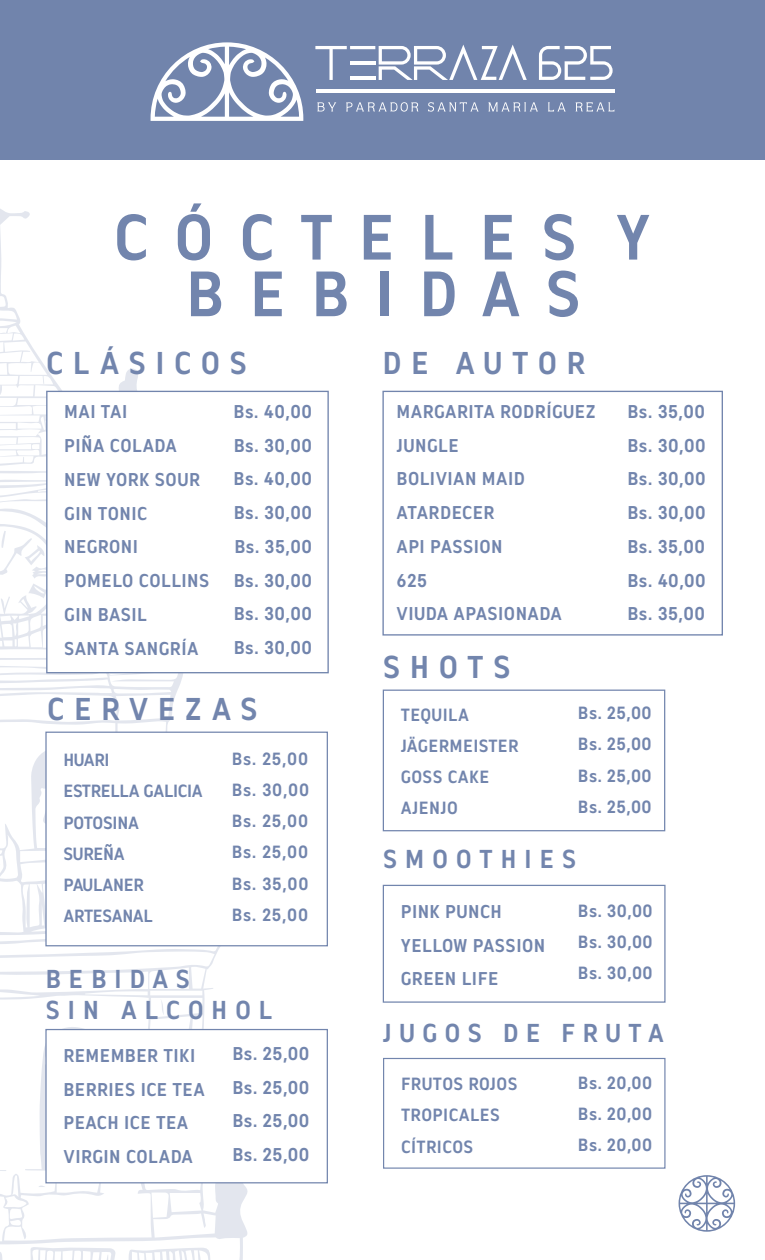
<style>
.page{position:relative;width:765px;height:1260px;background:#fff}
.page>*{position:absolute;margin:0;border:0;box-sizing:border-box;transform-origin:0 0}
.t1{font:700 63.88px/56.6px "Andante Display";letter-spacing:.44em;color:#7285ad;text-align:center}
.t2{font:700 31.5px "Andante Display";letter-spacing:.34em;color:#7285ad}
.t3{font:700 25.88px/31px "Andante Display";letter-spacing:.34em;color:#7285ad}
.t4{font:700 25.88px "Andante Display";letter-spacing:.32em;color:#7285ad}
.t5{font:700 18.5px/33.8px "Andante Display";letter-spacing:.06em;color:#7285ad}
.t6{font:700 17.62px/31.1px "Andante Display";letter-spacing:.06em;color:#7285ad;text-align:justify}
.t7{font:700 17.62px/31.1px "Andante Display";letter-spacing:.02em;color:#7285ad}
</style>
<div class="page">
<svg style="left:0;top:209px;width:252px;height:1051px"></svg>
<svg style="left:38px;top:1185px;width:7px;height:2px"></svg>
<svg style="left:0;top:531px;width:46px;height:68px"></svg>
<svg style="left:43px;top:788px;width:2px;height:38px"></svg>
<svg style="left:160px;top:999px;width:4px;height:16px"></svg>
<svg style="left:25px;top:1026px;width:92px;height:145px"></svg>
<div style="left:45px;top:732px;width:283px;height:214px;background:#fff;border:1px solid #7285ad"></div>
<div style="left:0;top:0;width:765px;height:160px;background:#7184ac"></div>
<svg style="left:317px;top:102px;width:19px;height:10px"></svg>
<svg style="left:346px;top:102px;width:73px;height:10px"></svg>
<svg style="left:428px;top:102px;width:51px;height:10px"></svg>
<svg style="left:488px;top:102px;width:50px;height:9px"></svg>
<svg style="left:548px;top:102px;width:18px;height:10px"></svg>
<svg style="left:575px;top:102px;width:39px;height:10px"></svg>
<svg style="left:315px;top:45px;width:212px;height:35px"></svg>
<svg style="left:539px;top:46px;width:74px;height:34px"></svg>
<svg style="left:151px;top:42px;width:152px;height:79px"></svg>
<hr style="left:316px;top:89px;width:298px;height:3px;background:#fff">
<div style="left:46px;top:391px;width:283px;height:282px;background:#fff;border:1px solid #7285ad"></div>
<div style="left:382px;top:391px;width:341px;height:245px;background:#fff;border:1px solid #7285ad"></div>
<div style="left:45px;top:1029px;width:283px;height:154px;background:#fff;border:1px solid #7285ad"></div>
<div style="left:383px;top:1058px;width:283px;height:111px;background:#fff;border:1px solid #7285ad"></div>
<div style="left:383px;top:690px;width:282px;height:141px;background:#fff;border:1px solid #7285ad"></div>
<svg style="left:679px;top:1175px;width:56px;height:57px"></svg>
<div style="left:383px;top:885px;width:283px;height:118px;background:#fff;border:1px solid #7285ad"></div>
<h1 class="t1" style="left:115px;top:207px;width:536px">CÓCTELES Y<br>BEBIDAS</h1>
<h2 class="t2" style="left:47px;top:344px;width:201px">CLÁSICOS</h2>
<p class="t5" style="left:65px;top:394px;width:146px">MAI TAI<br>PIÑA COLADA<br>NEW YORK SOUR<br>GIN TONIC<br>NEGRONI<br>POMELO COLLINS<br>GIN BASIL<br>SANTA SANGRÍA</p>
<p class="t5" style="left:234px;top:394px;width:79px;text-align:justify">Bs. 40,00<br>Bs. 30,00<br>Bs. 40,00<br>Bs. 30,00<br>Bs. 35,00<br>Bs. 30,00<br>Bs. 30,00<br>Bs. 30,00</p>
<h2 class="t2" style="left:48px;top:689px;width:211px">CERVEZAS</h2>
<p class="t7" style="left:64px;top:744px;width:140px">HUARI<br>ESTRELLA GALICIA<br>POTOSINA<br>SUREÑA<br>PAULANER<br>ARTESANAL</p>
<p class="t6" style="left:232px;top:743px;width:78px">Bs. 25,00<br>Bs. 30,00<br>Bs. 25,00<br>Bs. 25,00<br>Bs. 35,00<br>Bs. 25,00</p>
<h3 class="t3" style="left:46px;top:963px;width:227px">BEBIDAS<br>SIN ALCOHOL</h3>
<p class="t5" style="left:64px;top:1038px;width:142px">REMEMBER TIKI<br>BERRIES ICE TEA<br>PEACH ICE TEA<br>VIRGIN COLADA</p>
<p class="t5" style="left:233px;top:1036px;width:78px;text-align:justify">Bs. 25,00<br>Bs. 25,00<br>Bs. 25,00<br>Bs. 25,00</p>
<h2 class="t2" style="left:383px;top:344px;width:203px">DE AUTOR</h2>
<p class="t5" style="left:397px;top:394px;width:200px">MARGARITA RODRÍGUEZ<br>JUNGLE<br>BOLIVIAN MAID<br>ATARDECER<br>API PASSION<br>625<br>VIUDA APASIONADA</p>
<p class="t5" style="left:628px;top:394px;width:79px;text-align:justify">Bs. 35,00<br>Bs. 30,00<br>Bs. 30,00<br>Bs. 30,00<br>Bs. 35,00<br>Bs. 40,00<br>Bs. 35,00</p>
<h2 class="t2" style="left:383px;top:647px;width:128px">SHOTS</h2>
<p class="t6" style="left:401px;top:698px;width:119px;text-align:left">TEQUILA<br>JÄGERMEISTER<br>GOSS CAKE<br>AJENJO</p>
<p class="t6" style="left:578px;top:697px;width:74px">Bs. 25,00<br>Bs. 25,00<br>Bs. 25,00<br>Bs. 25,00</p>
<h3 class="t3" style="left:383px;top:843px;width:194px">SMOOTHIES</h3>
<p class="t5" style="left:401px;top:894px;width:145px">PINK PUNCH<br>YELLOW PASSION<br>GREEN LIFE</p>
<p class="t6" style="left:578px;top:895px;width:75px">Bs. 30,00<br>Bs. 30,00<br>Bs. 30,00</p>
<h3 class="t4" style="left:383px;top:1017px;width:282px">JUGOS DE FRUTA</h3>
<p class="t6" style="left:401px;top:1068px;width:117px;text-align:left">FRUTOS ROJOS<br>TROPICALES<br>CÍTRICOS</p>
<p class="t6" style="left:578px;top:1066px;width:75px">Bs. 20,00<br>Bs. 20,00<br>Bs. 20,00</p>
</div>
